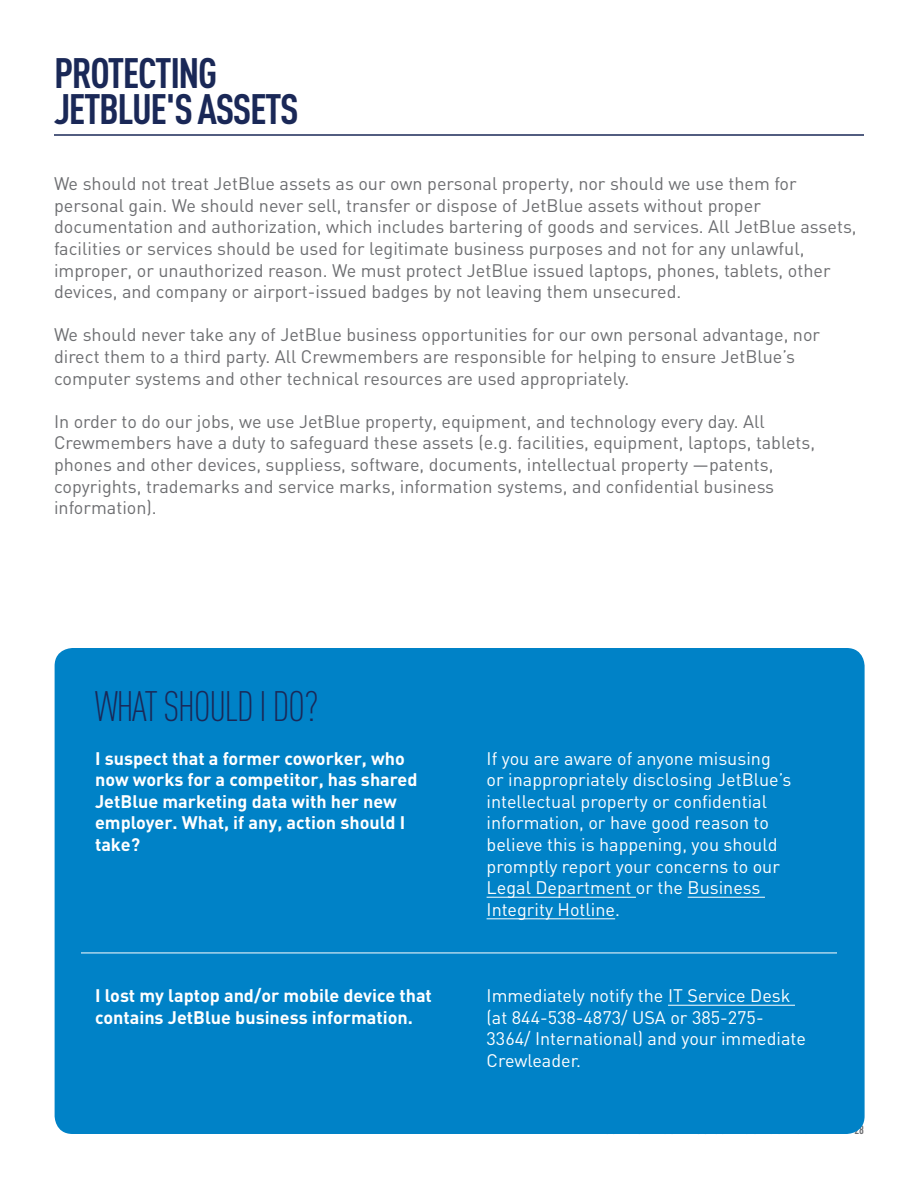
<style>
.page{position:relative;width:918px;height:1188px;background:#fff}
.page>*{position:absolute;margin:0;border:0;box-sizing:border-box;transform-origin:0 0}
.t1{font:700 42px/36px "DIN Cond";letter-spacing:-.035em;color:#1a2857}
.t2{font:300 42px "DIN Cond";letter-spacing:-.035em;color:#1a2857}
.t3{font:18px/21.6px "DIN";color:#6d6e71}
.t4{font:18px/21.6px "DIN";color:#fff}
.t5{font:700 18px/21.6px "DIN";color:#fff}
</style>
<div class="page">
<div style="left:55px;top:648px;width:810px;height:486px;background:#0082c7;border-radius:18px"></div>
<hr style="left:487px;top:897px;width:149px;height:1px;background:#fff">
<hr style="left:688px;top:897px;width:77px;height:1px;background:#fff">
<hr style="left:487px;top:918px;width:128px;height:1px;background:#fff">
<hr style="left:668px;top:1005px;width:127px;height:1px;background:#fff">
<hr style="left:81px;top:953px;width:756px;height:1px;background:#fff">
<hr style="left:54px;top:134px;width:810px;height:2px;background:#1a2857">
<h1 class="t1" style="left:54px;top:54px;width:246px">PROTECTING<br>JETBLUE'S ASSETS</h1>
<p class="t3" style="left:54px;top:173px;width:804px">We should not treat JetBlue assets as our own personal property, nor should we use them for personal gain. We should never sell, transfer or dispose of JetBlue assets without proper documentation and authorization, which includes bartering of goods and services. All JetBlue assets, facilities or services should be used for legitimate business purposes and not for any unlawful, improper, or unauthorized reason. We must protect JetBlue issued laptops, phones, tablets, other devices, and company or airport-issued badges by not leaving them unsecured.</p>
<p class="t3" style="left:54px;top:324px;width:768px">We should never take any of JetBlue business opportunities for our own personal advantage, nor direct them to a third party. All Crewmembers are responsible for helping to ensure JetBlue’s computer systems and other technical resources are used appropriately.</p>
<p class="t3" style="left:54px;top:410px;width:763px">In order to do our jobs, we use JetBlue property, equipment, and technology every day. All Crewmembers have a duty to safeguard these assets (e.g. facilities, equipment, laptops, tablets, phones and other devices, suppliess, software, documents, intellectual property —patents, copyrights, trademarks and service marks, information systems, and confidential business information).</p>
<h1 class="t2" style="left:95px;top:683px;width:225px">WHAT SHOULD I DO?</h1>
<p class="t5" style="left:95px;top:747px;width:324px">I suspect that a former coworker, who now works for a competitor, has shared<br>JetBlue marketing data with her new employer. What, if any, action should I take?</p>
<p class="t5" style="left:95px;top:984px;width:338px">I lost my laptop and/or mobile device that contains JetBlue business information.</p>
<p class="t4" style="left:487px;top:747px;width:306px">If you are aware of anyone misusing or inappropriately disclosing JetBlue’s intellectual property or confidential information, or have good reason to believe this is happening, you should promptly report your concerns to our Legal Department or the Business Integrity Hotline.</p>
<p class="t4" style="left:487px;top:985px;width:321px">Immediately notify the IT Service Desk (at 844-538-4873/ USA or 385-275-<br>3364/ International) and your immediate<br>Crewleader.</p>
</div>
